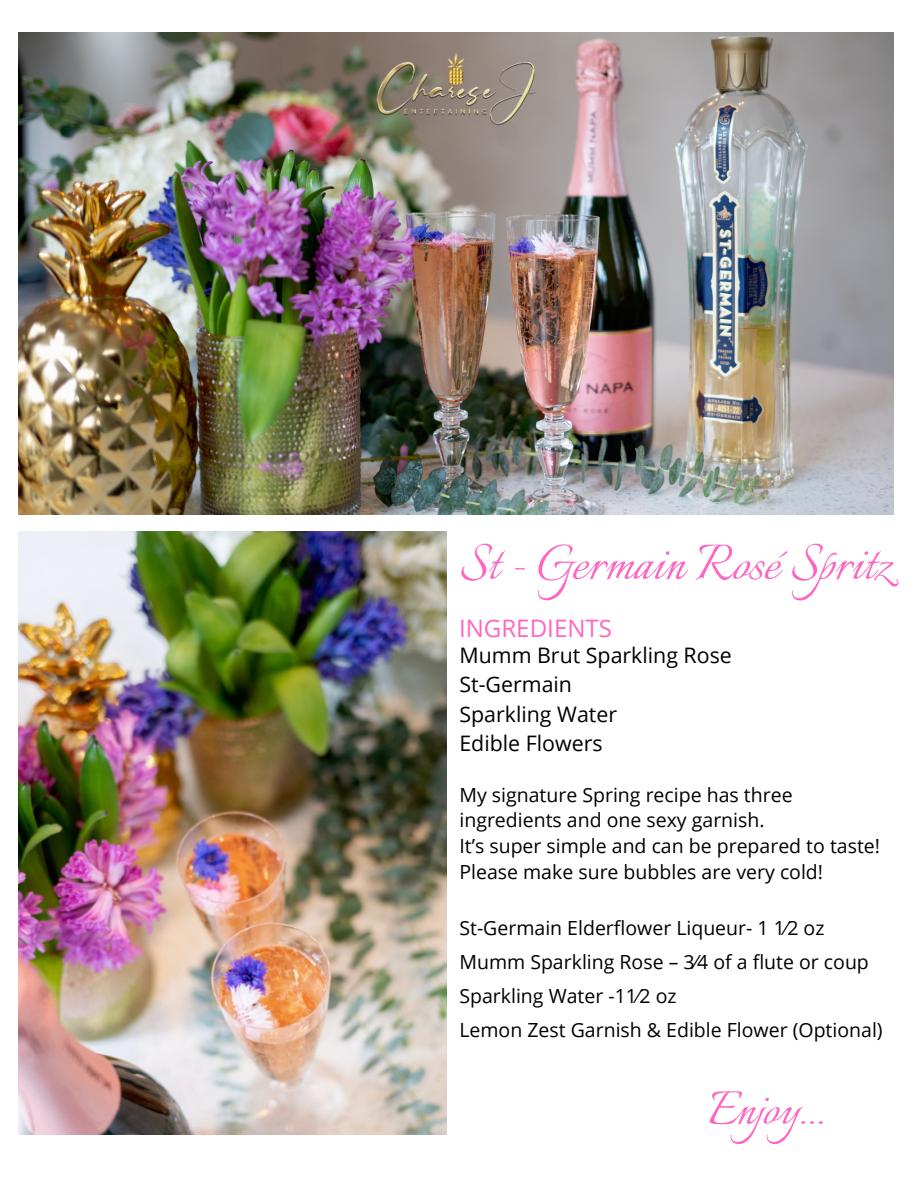
<style>
.page{position:relative;width:918px;height:1188px;background:#fff}
.page>*{position:absolute;margin:0;border:0;box-sizing:border-box;transform-origin:0 0}
.t1{font:62.4px "Italianno";color:#ff66c4}
.t2{font:58.8px "Italianno";color:#ff66c4}
.t3{font:24.15px "Open Sans";color:#ff66c4}
.t4{font:21.3px/29.2px "Open Sans";color:#000}
.t5{font:19.5px/25.8px "Open Sans";color:#000}
</style>
<div class="page">
<img style="left:18px;top:32px;width:875px;height:483px">
<img style="left:372px;top:48px;width:167px;height:87px">
<img style="left:18px;top:531px;width:429px;height:603px">
<h1 class="t1" style="left:459px;top:529px;width:432px">St - Germain Rosé Spritz</h1>
<p class="t3" style="left:459px;top:611px;width:155px">INGREDIENTS</p>
<p class="t4" style="left:459px;top:640px;width:274px">Mumm Brut Sparkling Rose<br>St-Germain<br>Sparkling Water<br>Edible Flowers</p>
<p class="t5" style="left:459px;top:781px;width:422px">My signature Spring recipe has three ingredients and one sexy garnish.<br>It’s super simple and can be prepared to taste!<br>Please make sure bubbles are very cold!</p>
<p class="t5" style="left:459px;top:911px;width:425px;line-height:33.8px">St-Germain Elderflower Liqueur- 1 1⁄2 oz Mumm Sparkling Rose – 3⁄4 of a flute or coup Sparkling Water -11⁄2 oz<br>Lemon Zest Garnish &amp; Edible Flower (Optional)</p>
<h2 class="t2" style="left:708px;top:1076px;width:119px">Enjoy...</h2>
</div>
